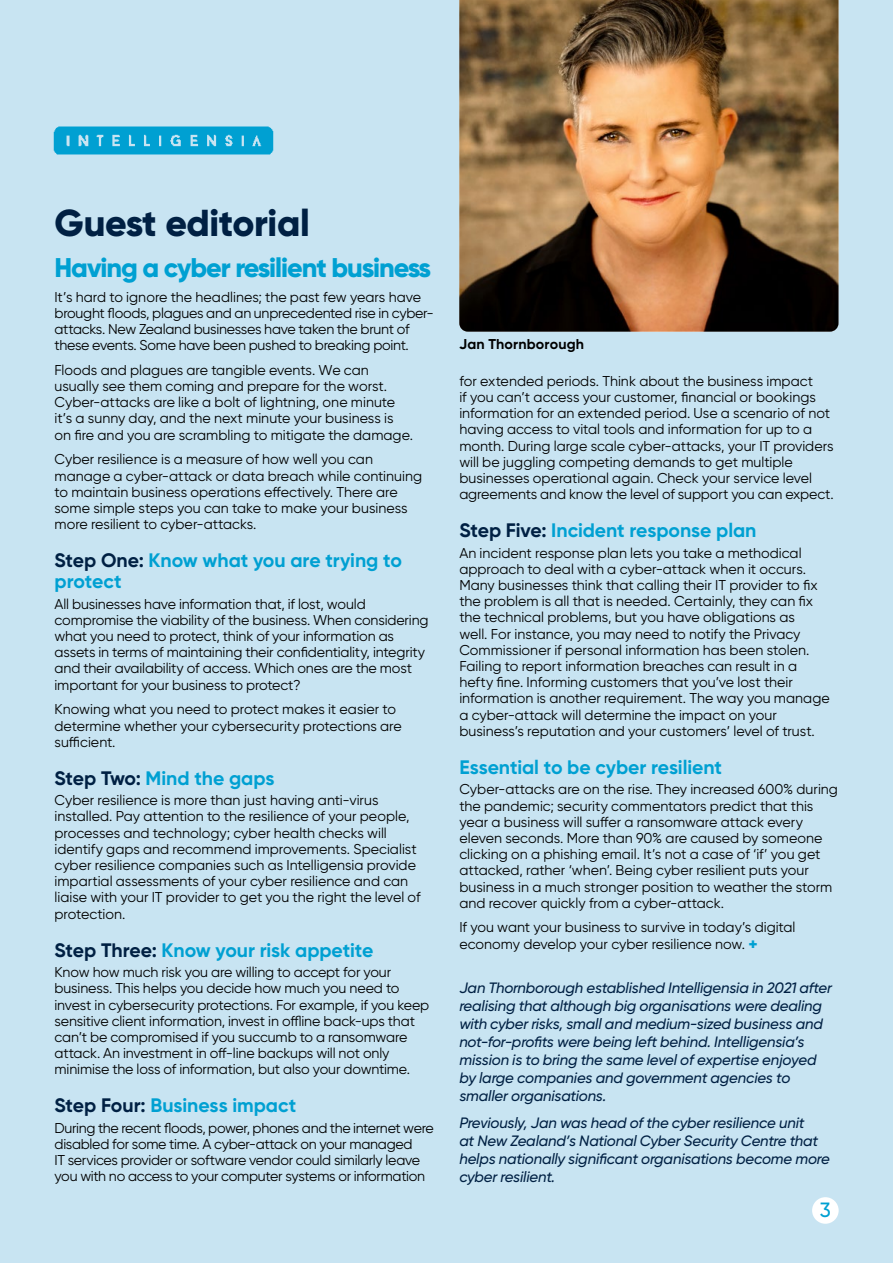
<style>
.page{position:relative;width:893px;height:1263px;background:#c8e4f2}
.page>*{position:absolute;margin:0;border:0;box-sizing:border-box;transform-origin:0 0}
.t1{font:800 37.5px "Gilroy";letter-spacing:-.01em;color:#002043}
.t2{font:800 27px "Gilroy";letter-spacing:-.04em;color:#00a0d2}
.t3{font:500 20.7px "Gilroy";color:#00a0d2}
.t4{font:700 19.5px/21px "Gilroy";letter-spacing:-.005em;color:#00a0d2}
.t5{font:italic 500 15px/18px "Gilroy";letter-spacing:-.015em;color:#002043}
.t6{font:14.25px/16.2px "Gilroy";letter-spacing:-.005em;color:#000}
.t7{font:700 14.25px "Gilroy";letter-spacing:.01em;color:#000}
.s1{color:#002043}
.s2{font-weight:800;font-size:16.5px;color:#00a0d2}
</style>
<div class="page">
<div style="left:812px;top:1197px;width:27px;height:27px;background:#fff;border-radius:50%"></div>
<img style="left:459px;top:0;width:379px;height:332px">
<img style="left:53px;top:126px;width:221px;height:29px">
<h1 class="t1" style="left:55px;top:199px;width:257px">Guest editorial</h1>
<h2 class="t2" style="left:55px;top:250px;width:378px">Having a cyber resilient business</h2>
<p class="t6" style="left:55px;top:288px;width:381px">It’s hard to ignore the headlines; the past few years have brought floods, plagues and an unprecedented rise in cyber&shy;attacks. New Zealand businesses have taken the brunt of these events. Some have been pushed to breaking point.</p>
<p class="t6" style="left:55px;top:362px;width:360px">Floods and plagues are tangible events. We can usually see them coming and prepare for the worst.<br>Cyber-attacks are like a bolt of lightning, one minute it’s a sunny day, and the next minute your business is on fire and you are scrambling to mitigate the damage.</p>
<p class="t6" style="left:55px;top:451px;width:369px">Cyber resilience is a measure of how well you can manage a cyber-attack or data breach while continuing to maintain business operations effectively. There are some simple steps you can take to make your business more resilient to cyber-attacks.</p>
<h3 class="t4" style="left:55px;top:550px;width:349px"><span class="s1">Step One:</span> Know what you are trying to protect</h3>
<p class="t6" style="left:55px;top:595px;width:376px">All businesses have information that, if lost, would compromise the viability of the business. When considering what you need to protect, think of your information as assets in terms of maintaining their confidentiality, integrity and their availability of access. Which ones are the most important for your business to protect?</p>
<p class="t6" style="left:55px;top:701px;width:349px">Knowing what you need to protect makes it easier to determine whether your cybersecurity protections are sufficient.</p>
<h3 class="t4" style="left:55px;top:767px;width:222px"><span class="s1">Step Two:</span> Mind the gaps</h3>
<p class="t6" style="left:55px;top:792px;width:368px">Cyber resilience is more than just having anti-virus installed. Pay attention to the resilience of your people, processes and technology; cyber health checks will identify gaps and recommend improvements. Specialist cyber resilience companies such as Intelligensia provide impartial assessments of your cyber resilience and can liaise with your IT provider to get you the right the level of protection.</p>
<h3 class="t4" style="left:55px;top:939px;width:320px"><span class="s1">Step Three:</span> Know your risk appetite</h3>
<p class="t6" style="left:55px;top:964px;width:376px">Know how much risk you are willing to accept for your business. This helps you decide how much you need to invest in cybersecurity protections. For example, if you keep sensitive client information, invest in offline back-ups that can’t be compromised if you succumb to a ransomware attack. An investment in off-line backups will not only minimise the loss of information, but also your downtime.</p>
<h3 class="t4" style="left:55px;top:1095px;width:243px"><span class="s1">Step Four:</span> Business impact</h3>
<p class="t6" style="left:55px;top:1119px;width:381px">During the recent floods, power, phones and the internet were disabled for some time. A cyber-attack on your managed<br>IT services provider or software vendor could similarly leave you with no access to your computer systems or information</p>
<p class="t7" style="left:459px;top:336px;width:126px">Jan Thornborough</p>
<p class="t6" style="left:459px;top:372px;width:376px">for extended periods. Think about the business impact<br>if you can’t access your customer, financial or bookings information for an extended period. Use a scenario of not having access to vital tools and information for up to a month. During large scale cyber-attacks, your IT providers will be juggling competing demands to get multiple businesses operational again. Check your service level agreements and know the level of support you can expect.</p>
<h3 class="t4" style="left:459px;top:520px;width:299px"><span class="s1">Step Five:</span> Incident response plan</h3>
<p class="t6" style="left:459px;top:544px;width:372px">An incident response plan lets you take a methodical approach to deal with a cyber-attack when it occurs.<br>Many businesses think that calling their IT provider to fix the problem is all that is needed. Certainly, they can fix the technical problems, but you have obligations as<br>well. For instance, you may need to notify the Privacy Commissioner if personal information has been stolen.<br>Failing to report information breaches can result in a hefty fine. Informing customers that you’ve lost their information is another requirement. The way you manage a cyber-attack will determine the impact on your business’s reputation and your customers’ level of trust.</p>
<h3 class="t4" style="left:459px;top:756px;width:264px">Essential to be cyber resilient</h3>
<p class="t6" style="left:459px;top:781px;width:380px">Cyber-attacks are on the rise. They increased 600% during the pandemic; security commentators predict that this year a business will suffer a ransomware attack every eleven seconds. More than 90% are caused by someone clicking on a phishing email. It’s not a case of ‘if’ you get attacked, rather ‘when’. Being cyber resilient puts your business in a much stronger position to weather the storm and recover quickly from a cyber-attack.</p>
<p class="t6" style="left:459px;top:919px;width:338px">If you want your business to survive in today’s digital economy develop your cyber resilience now. <span class="s2">+</span></p>
<p class="t5" style="left:459px;top:979px;width:374px">Jan Thornborough established Intelligensia in 2021 after realising that although big organisations were dealing with cyber risks, small and medium-sized business and not-for-profits were being left behind. Intelligensia’s mission is to bring the same level of expertise enjoyed by large companies and government agencies to smaller organisations.</p>
<p class="t5" style="left:459px;top:1113px;width:372px">Previously, Jan was head of the cyber resilience unit<br>at New Zealand’s National Cyber Security Centre that helps nationally significant organisations become more cyber resilient.</p>
<h3 class="t3" style="left:820px;top:1197px;width:13px">3</h3>
</div>
